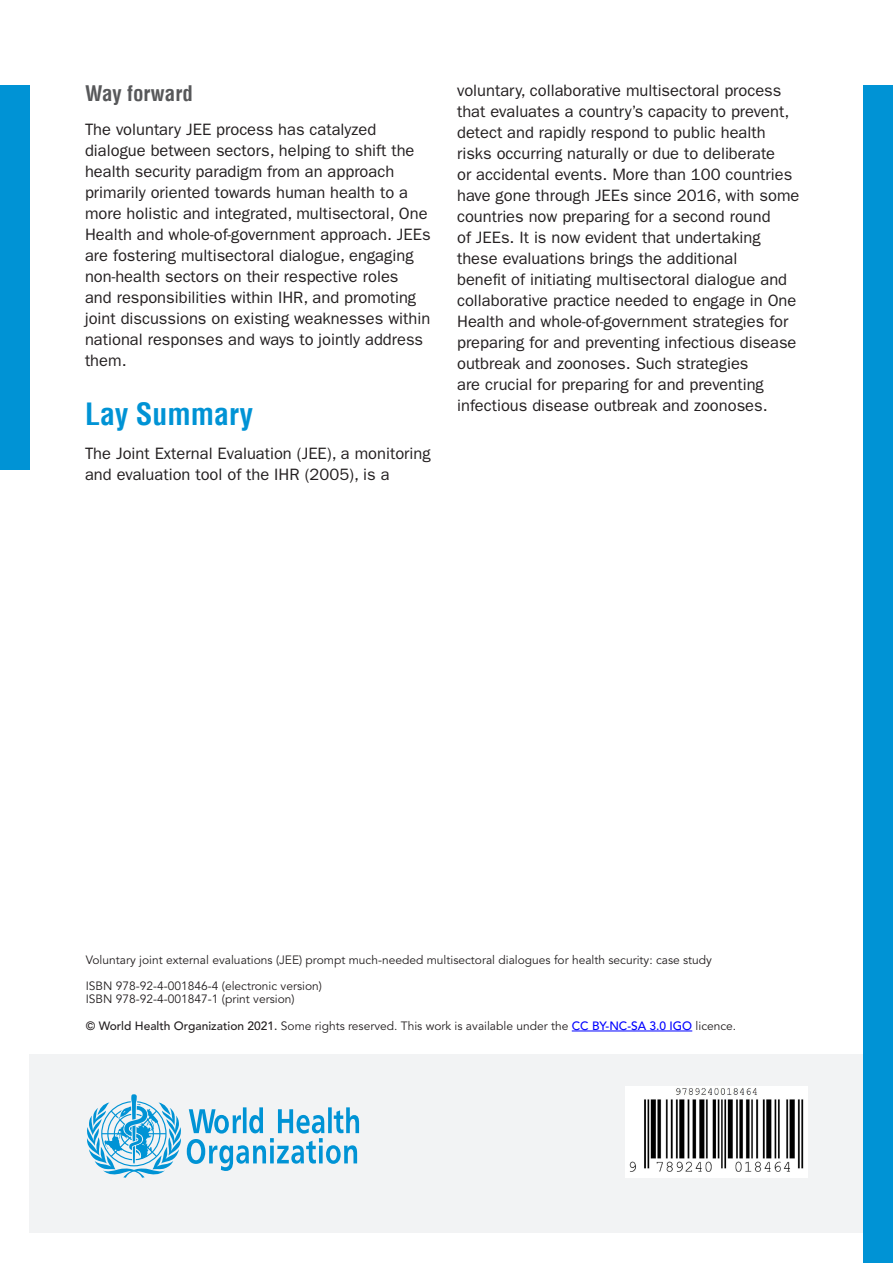
<style>
.page{position:relative;width:893px;height:1263px;background:#fff}
.page>*{position:absolute;margin:0;border:0;box-sizing:border-box;transform-origin:0 0}
.heading{font:700 condensed 30px "Helvetica";color:#0093d5}
.sub_hd{font:700 condensed 21px "Helvetica";color:#57585a}
.running_text{font:16.5px/21px "ITC Franklin Gothic Std";color:#231f20}
.t1{font:12px "Avenir LT Std";color:#231f20}
.s1{font-weight:500}
.s2{font-weight:500;color:#00f}
</style>
<div class="page">
<div style="left:0;top:85px;width:30px;height:385px;background:#0093d5"></div>
<div style="left:30px;top:1054px;width:833px;height:179px;background:#f2f3f4"></div>
<svg style="left:87px;top:1094px;width:94px;height:84px"></svg>
<svg style="left:187px;top:1107px;width:172px;height:64px"></svg>
<div style="left:863px;top:85px;width:30px;height:1178px;background:#0093d5"></div>
<hr style="left:572px;top:1031px;width:120px;height:1px;background:#00f">
<img style="left:626px;top:1086px;width:182px;height:92px">
<p class="sub_hd" style="left:85px;top:80px;width:109px">Way forward</p>
<p class="running_text" style="left:85px;top:119px;width:347px">The voluntary JEE process has catalyzed dialogue between sectors, helping to shift the health security paradigm from an approach primarily oriented towards human health to a more holistic and integrated, multisectoral, One Health and whole-of-government approach. JEEs are fostering multisectoral dialogue, engaging non-health sectors on their respective roles<br>and responsibilities within IHR, and promoting joint discussions on existing weaknesses within national responses and ways to jointly address them.</p>
<p class="heading" style="left:85px;top:395px;width:170px">Lay Summary</p>
<p class="running_text" style="left:85px;top:443px;width:347px">The Joint External Evaluation (JEE), a monitoring and evaluation tool of the IHR (2005), is a</p>
<p class="running_text" style="left:457px;top:80px;width:344px">voluntary, collaborative multisectoral process that evaluates a country’s capacity to prevent, detect and rapidly respond to public health risks occurring naturally or due to deliberate<br>or accidental events. More than 100 countries have gone through JEEs since 2016, with some countries now preparing for a second round<br>of JEEs. It is now evident that undertaking these evaluations brings the additional<br>benefit of initiating multisectoral dialogue and collaborative practice needed to engage in One Health and whole-of-government strategies for preparing for and preventing infectious disease outbreak and zoonoses. Such strategies<br>are crucial for preparing for and preventing infectious disease outbreak and zoonoses.</p>
<p class="t1" style="left:86px;top:953px;width:628px">Voluntary joint external evaluations (JEE) prompt much-needed multisectoral dialogues for health security: case study</p>
<p class="t1" style="left:86px;top:979px;width:238px">ISBN 978-92-4-001846-4 (electronic version)</p>
<p class="t1" style="left:86px;top:992px;width:210px">ISBN 978-92-4-001847-1 (print version)</p>
<p class="t1" style="left:86px;top:1019px;width:652px"><span class="s1">© World Health Organization 2021.</span> Some rights reserved. This work is available under the <span class="s2">CC BY-NC-SA 3.0 IGO</span> licence.</p>
</div>
